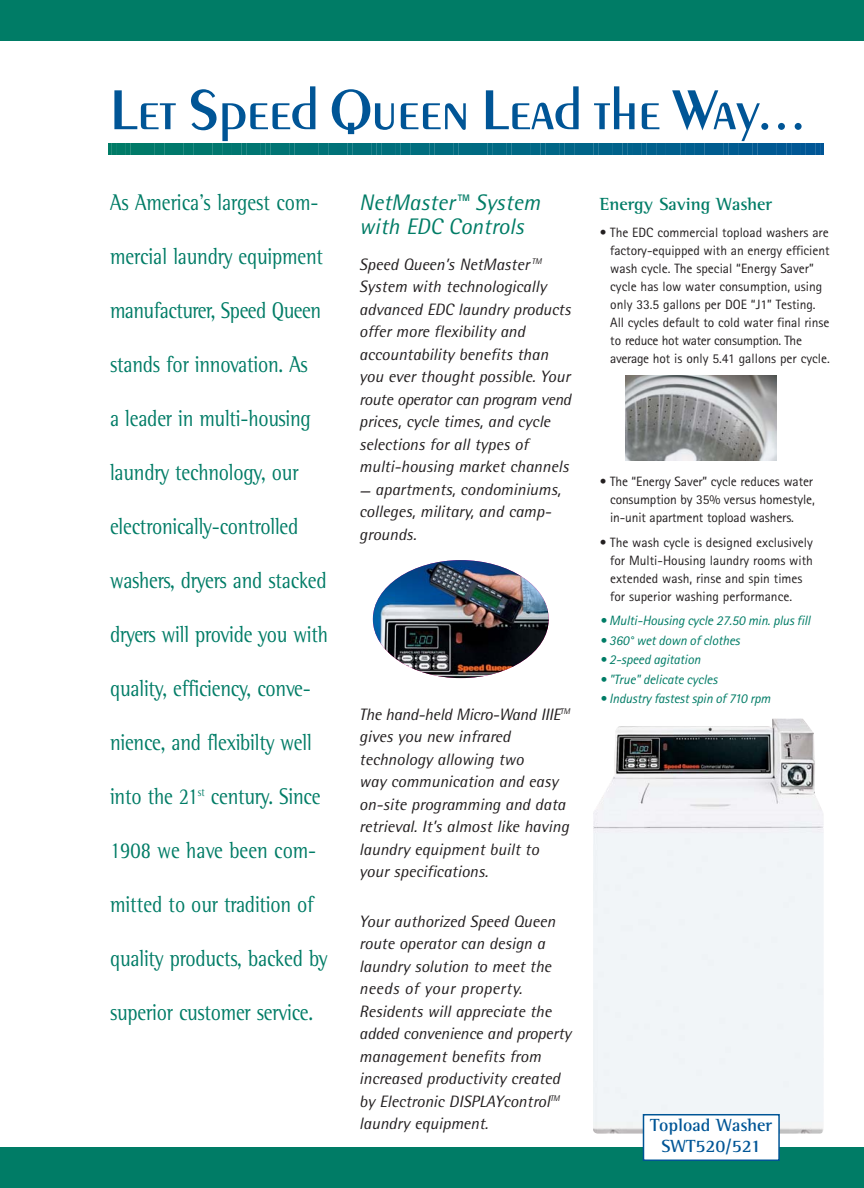
<style>
.page{position:relative;width:864px;height:1188px;background:#fff}
.page>*{position:absolute;margin:0;border:0;box-sizing:border-box;transform-origin:0 0}
.t1{font:600 60px "Peignot";color:#005596}
.t2{font:23.25px "Rotis Semi Serif";letter-spacing:-.01em;color:#007c66;scale:.85 1}
.t3{font:italic 22.5px/24px "Rotis Semi Sans";color:#007c66}
.t4{font:700 18px/21px "Rotis Semi Serif";color:#005596;text-align:center}
.t5{font:700 18px "Rotis Semi Serif";color:#007c66}
.t6{font:italic 16.5px/22.5px "Rotis Semi Sans";color:#231f20}
.t7{font:13.5px/18px "Rotis Sans Serif";color:#231f20}
.t8{font:italic 13.5px "Rotis Sans Serif";letter-spacing:-.01em;color:#007c66}
</style>
<div class="page">
<div style="left:0;top:0;width:864px;height:40px;background:#007c66"></div>
<div style="left:0;top:1148px;width:864px;height:40px;background:#007c66"></div>
<svg style="left:109px;top:144px;width:714px;height:10px;background:#036b80"></svg>
<img style="left:373px;top:560px;width:176px;height:118px;border-radius:50%">
<img style="left:593px;top:718px;width:231px;height:416px">
<div style="left:644px;top:1115px;width:135px;height:45px;background:#fff"></div>
<div style="left:643px;top:1114px;width:137px;height:47px;border:2px solid #005596"></div>
<img style="left:625px;top:375px;width:152px;height:86px">
<h1 class="t1" style="left:110px;top:86px;width:698px">Let Speed Queen Lead the Way...</h1>
<h2 class="t2" style="left:110px;top:194px;width:247px">As America’s largest com-</h2>
<h2 class="t2" style="left:110px;top:248px;width:252px">mercial laundry equipment</h2>
<h2 class="t2" style="left:110px;top:302px;width:250px">manufacturer, Speed Queen</h2>
<h2 class="t2" style="left:110px;top:356px;width:234px">stands for innovation. As</h2>
<h2 class="t2" style="left:110px;top:410px;width:238px">a leader in multi-housing</h2>
<h2 class="t2" style="left:110px;top:464px;width:223px">laundry technology, our</h2>
<h2 class="t2" style="left:110px;top:518px;width:223px">electronically-controlled</h2>
<h2 class="t2" style="left:110px;top:572px;width:257px">washers, dryers and stacked</h2>
<h2 class="t2" style="left:110px;top:626px;width:258px">dryers will provide you with</h2>
<h2 class="t2" style="left:110px;top:680px;width:238px">quality, efficiency, conve-</h2>
<h2 class="t2" style="left:110px;top:734px;width:239px">nience, and flexibilty well</h2>
<h2 class="t2" style="left:110px;top:788px;width:249px">into the 21<sup>st</sup> century. Since</h2>
<h2 class="t2" style="left:110px;top:842px;width:244px">1908 we have been com-</h2>
<h2 class="t2" style="left:110px;top:896px;width:241px">mitted to our tradition of</h2>
<h2 class="t2" style="left:110px;top:950px;width:257px">quality products, backed by</h2>
<h2 class="t2" style="left:110px;top:1004px;width:241px">superior customer service.</h2>
<h3 class="t3" style="left:359px;top:192px;width:182px">NetMaster™ System with EDC Controls</h3>
<p class="t6" style="left:359px;top:255px;width:213px">Speed Queen’s NetMaster <sup>TM<br></sup>System with technologically advanced EDC laundry products offer more flexibility and accountability benefits than you ever thought possible. Your route operator can program vend prices, cycle times, and cycle selections for all types of multi-housing market channels</p>
<p class="t6" style="left:359px;top:480px;width:203px">— apartments, condominiums, colleges, military, and camp&shy;grounds.</p>
<p class="t6" style="left:359px;top:705px;width:212px">The hand-held Micro-Wand IIIE<sup>TM </sup>gives you new infrared technology allowing two<br>way communication and easy on-site programming and data retrieval. It’s almost like having laundry equipment built to your specifications.</p>
<p class="t6" style="left:359px;top:912px;width:213px">Your authorized Speed Queen route operator can design a laundry solution to meet the needs of your property.<br>Residents will appreciate the added convenience and property management benefits from increased productivity created by Electronic DISPLAYcontrol<sup>TM </sup>laundry equipment.</p>
<p class="t5" style="left:600px;top:197px;width:174px">Energy Saving Washer</p>
<p class="t7" style="left:610px;top:225px;width:221px;text-indent:-11px">• The EDC commercial topload washers are factory-equipped with an energy efficient wash cycle. The special “Energy Saver” cycle has low water consumption, using only 33.5 gallons per DOE “J1” Testing.<br>All cycles default to cold water final rinse to reduce hot water consumption. The average hot is only 5.41 gallons per cycle.</p>
<p class="t7" style="left:610px;top:474px;width:206px;text-indent:-10px">• The “Energy Saver” cycle reduces water consumption by 35% versus homestyle, in-unit apartment topload washers.</p>
<p class="t7" style="left:610px;top:535px;width:204px;text-indent:-11px">• The wash cycle is designed exclusively for Multi-Housing laundry rooms with extended wash, rinse and spin times for superior washing performance.</p>
<p class="t8" style="left:600px;top:616px;width:212px">• Multi-Housing cycle 27.50 min. plus fill</p>
<p class="t8" style="left:600px;top:635px;width:142px">• 360° wet down of clothes</p>
<p class="t8" style="left:600px;top:655px;width:102px">• 2-speed agitation</p>
<p class="t8" style="left:600px;top:674px;width:119px">• "True" delicate cycles</p>
<p class="t8" style="left:600px;top:694px;width:172px">• Industry fastest spin of 710 rpm</p>
<p class="t4" style="left:650px;top:1116px;width:123px">Topload Washer<br>SWT520/521</p>
</div>
